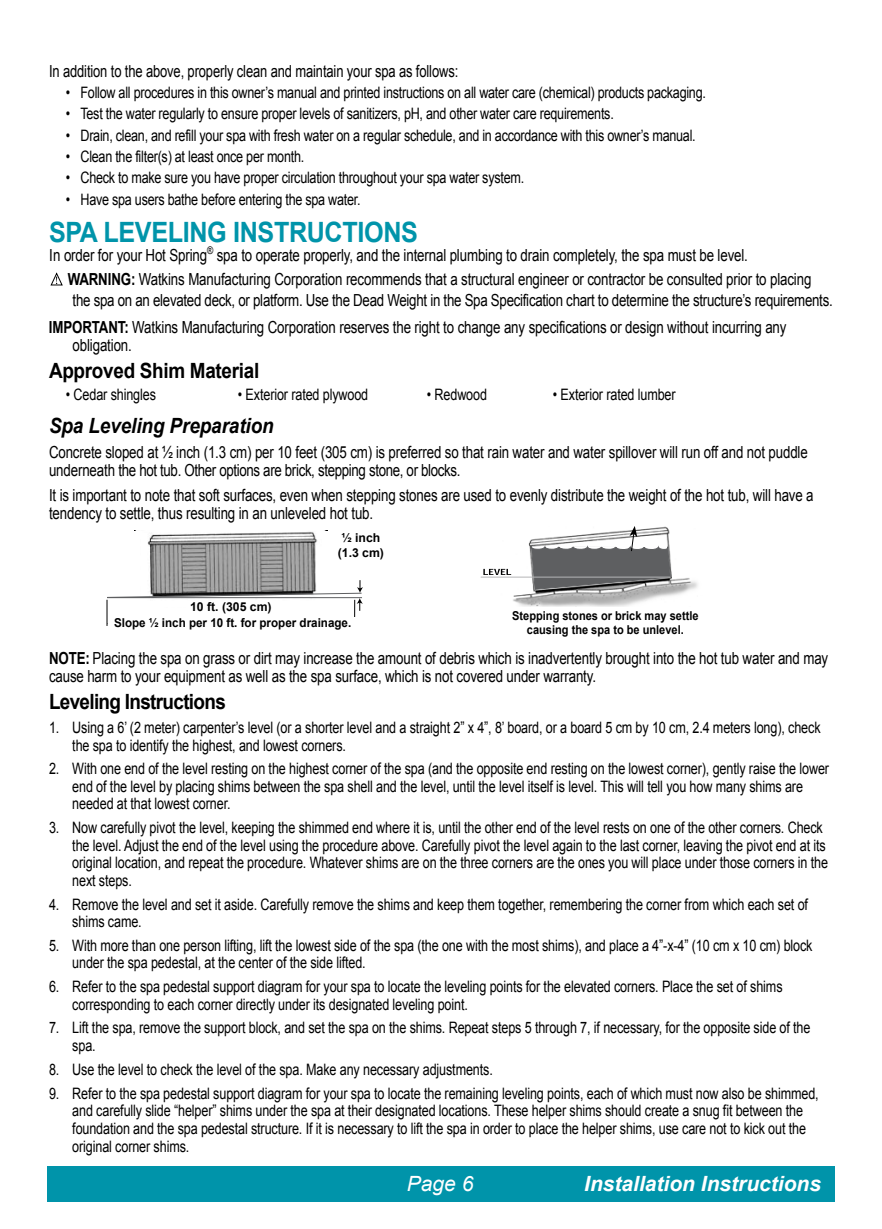
<style>
.page{position:relative;width:882px;height:1229px;background:#fff}
.page>*{position:absolute;margin:0;border:0;box-sizing:border-box;transform-origin:0 0}
.t1{font:700 28px "Arial";letter-spacing:-.015em;color:#0094aa;scale:.9 1}
.t2{font:italic 700 21px "Arial";color:#fff}
.t3{font:italic 700 21px "Arial";letter-spacing:-.005em;color:#000;scale:.9 1}
.t4{font:700 21px "Arial";letter-spacing:-.015em;color:#000;scale:.9 1}
.t5{font:700 21px "Arial";letter-spacing:-.035em;color:#000;scale:.9 1}
.t6{font:italic 21px "Arial";color:#fff}
.t7{font:16.62px/18.4px "Arial";letter-spacing:-.01em;color:#000;scale:.8 1}
.t8{font:16.62px "Arial";letter-spacing:-.01em;color:#000;scale:.78 1}
.t9{font:15.75px/17.5px "Arial";letter-spacing:-.01em;color:#000;scale:.8 1}
.t10{font:700 12.25px/14px "Arial";color:#000;text-align:center;scale:.9 1}
.t11{font:700 12.25px "Arial";color:#000;scale:.95 1}
.t12{font:700 12.25px/14.7px "Arial";color:#000;text-align:center}
.s1{font-weight:700}
</style>
<div class="page">
<div style="left:47px;top:1166px;width:788px;height:35px;background:#0094aa"></div>
<svg style="left:51px;top:273px;width:12px;height:12px"></svg>
<svg style="left:107px;top:532px;width:256px;height:94px"></svg>
<img style="left:499px;top:541px;width:199px;height:65px">
<hr style="left:481px;top:576px;width:189px;height:1px;background:#b5b6b7">
<svg style="left:483px;top:569px;width:28px;height:6px"></svg>
<div style="left:187px;top:601px;width:88px;height:15px;background:#fff"></div>
<div style="left:333px;top:532px;width:56px;height:31px;background:#fff"></div>
<div style="left:108px;top:617px;width:249px;height:18px;background:#fff"></div>
<svg style="left:530px;top:526px;width:141px;height:64px"></svg>
<p class="t8" style="left:49px;top:60px;width:526px">In addition to the above, properly clean and maintain your spa as follows:</p>
<p class="t9" style="left:66px;top:84px;width:802px">• Follow all procedures in this owner’s manual and printed instructions on all water care (chemical) products packaging.</p>
<p class="t9" style="left:66px;top:105px;width:686px">• Test the water regularly to ensure proper levels of sanitizers, pH, and other water care requirements.</p>
<p class="t9" style="left:66px;top:127px;width:789px">• Drain, clean, and refill your spa with fresh water on a regular schedule, and in accordance with this owner’s manual.</p>
<p class="t9" style="left:66px;top:148px;width:299px">• Clean the filter(s) at least once per month.</p>
<p class="t9" style="left:66px;top:169px;width:574px">• Check to make sure you have proper circulation throughout your spa water system.</p>
<p class="t9" style="left:66px;top:190px;width:370px">• Have spa users bathe before entering the spa water.</p>
<h1 class="t1" style="left:49px;top:214px;width:231px">Spa Leveling Instructions</h1>
<p class="t7" style="left:68px;top:243px;width:931px;line-height:24.7px;text-indent:-19px">In order for your Hot Spring<sup>®</sup> spa to operate properly, and the internal plumbing to drain completely, the spa must be level.<br><span class="s1">WARNING:</span> Watkins Manufacturing Corporation recommends that a structural engineer or contractor be consulted prior to placing</p>
<p class="t7" style="left:49px;top:287px;width:981px;line-height:26.2px;text-indent:24px">the spa on an elevated deck, or platform. Use the Dead Weight in the Spa Specification chart to determine the structure’s requirements.<br><span class="s1">IMPORTANT:</span> Watkins Manufacturing Corporation reserves the right to change any specifications or design without incurring any</p>
<p class="t7" style="left:73px;top:336px;width:76px">obligation.</p>
<h2 class="t4" style="left:49px;top:357px;width:235px">Approved Shim Material</h2>
<p class="t9" style="left:66px;top:386px;width:114px">• Cedar shingles</p>
<p class="t9" style="left:238px;top:386px;width:164px">• Exterior rated plywood</p>
<p class="t9" style="left:427px;top:386px;width:77px">• Redwood</p>
<p class="t9" style="left:553px;top:386px;width:155px">• Exterior rated lumber</p>
<h2 class="t3" style="left:49px;top:412px;width:251px">Spa Leveling Preparation</h2>
<p class="t7" style="left:49px;top:443px;width:950px">Concrete sloped at ½ inch (1.3 cm) per 10 feet (305 cm) is preferred so that rain water and water spillover will run off and not puddle underneath the hot tub. Other options are brick, stepping stone, or blocks.</p>
<p class="t7" style="left:49px;top:486px;width:957px">It is important to note that soft surfaces, even when stepping stones are used to evenly distribute the weight of the hot tub, will have a tendency to settle, thus resulting in an unleveled hot tub.</p>
<p class="t12" style="left:190px;top:600px;width:83px">10 ft. (305 cm)</p>
<p class="t12" style="left:338px;top:531px;width:48px">½ inch (1.3 cm)</p>
<p class="t11" style="left:114px;top:614px;width:251px">Slope ½ inch per 10 ft. for proper drainage.</p>
<p class="t10" style="left:512px;top:608px;width:208px">Stepping stones or brick may settle causing the spa to be unlevel.</p>
<p class="t7" style="left:49px;top:648px;width:976px"><span class="s1">NOTE:</span> Placing the spa on grass or dirt may increase the amount of debris which is inadvertently brought into the hot tub water and may cause harm to your equipment as well as the spa surface, which is not covered under warranty.</p>
<h2 class="t5" style="left:49px;top:688px;width:198px">Leveling Instructions</h2>
<p class="t9" style="left:72px;top:719px;width:937px;text-indent:-23px">1. Using a 6’ (2 meter) carpenter’s level (or a shorter level and a straight 2” x 4”, 8’ board, or a board 5 cm by 10 cm, 2.4 meters long), check the spa to identify the highest, and lowest corners.</p>
<p class="t9" style="left:72px;top:760px;width:948px;text-indent:-23px">2. With one end of the level resting on the highest corner of the spa (and the opposite end resting on the lowest corner), gently raise the lower end of the level by placing shims between the spa shell and the level, until the level itself is level. This will tell you how many shims are needed at that lowest corner.</p>
<p class="t9" style="left:72px;top:819px;width:946px;text-indent:-23px">3. Now carefully pivot the level, keeping the shimmed end where it is, until the other end of the level rests on one of the other corners. Check the level. Adjust the end of the level using the procedure above. Carefully pivot the level again to the last corner, leaving the pivot end at its original location, and repeat the procedure. Whatever shims are on the three corners are the ones you will place under those corners in the next steps.</p>
<p class="t9" style="left:72px;top:895px;width:921px;text-indent:-23px">4. Remove the level and set it aside. Carefully remove the shims and keep them together, remembering the corner from which each set of shims came.</p>
<p class="t9" style="left:72px;top:936px;width:927px;text-indent:-23px">5. With more than one person lifting, lift the lowest side of the spa (the one with the most shims), and place a 4”‑x‑4” (10 cm x 10 cm) block under the spa pedestal, at the center of the side lifted.</p>
<p class="t9" style="left:72px;top:978px;width:889px;text-indent:-23px">6. Refer to the spa pedestal support diagram for your spa to locate the leveling points for the elevated corners. Place the set of shims corresponding to each corner directly under its designated leveling point.</p>
<p class="t9" style="left:72px;top:1019px;width:924px;text-indent:-23px">7. Lift the spa, remove the support block, and set the spa on the shims. Repeat steps 5 through 7, if necessary, for the opposite side of the spa.</p>
<p class="t9" style="left:49px;top:1060px;width:556px">8. Use the level to check the level of the spa. Make any necessary adjustments.</p>
<p class="t9" style="left:72px;top:1084px;width:935px;text-indent:-23px">9. Refer to the spa pedestal support diagram for your spa to locate the remaining leveling points, each of which must now also be shimmed, and carefully slide “helper” shims under the spa at their designated locations. These helper shims should create a snug fit between the foundation and the spa pedestal structure. If it is necessary to lift the spa in order to place the helper shims, use care not to kick out the original corner shims.</p>
<h2 class="t2" style="left:584px;top:1169px;width:238px">Installation Instructions</h2>
<h2 class="t6" style="left:407px;top:1169px;width:68px">Page 6</h2>
</div>
